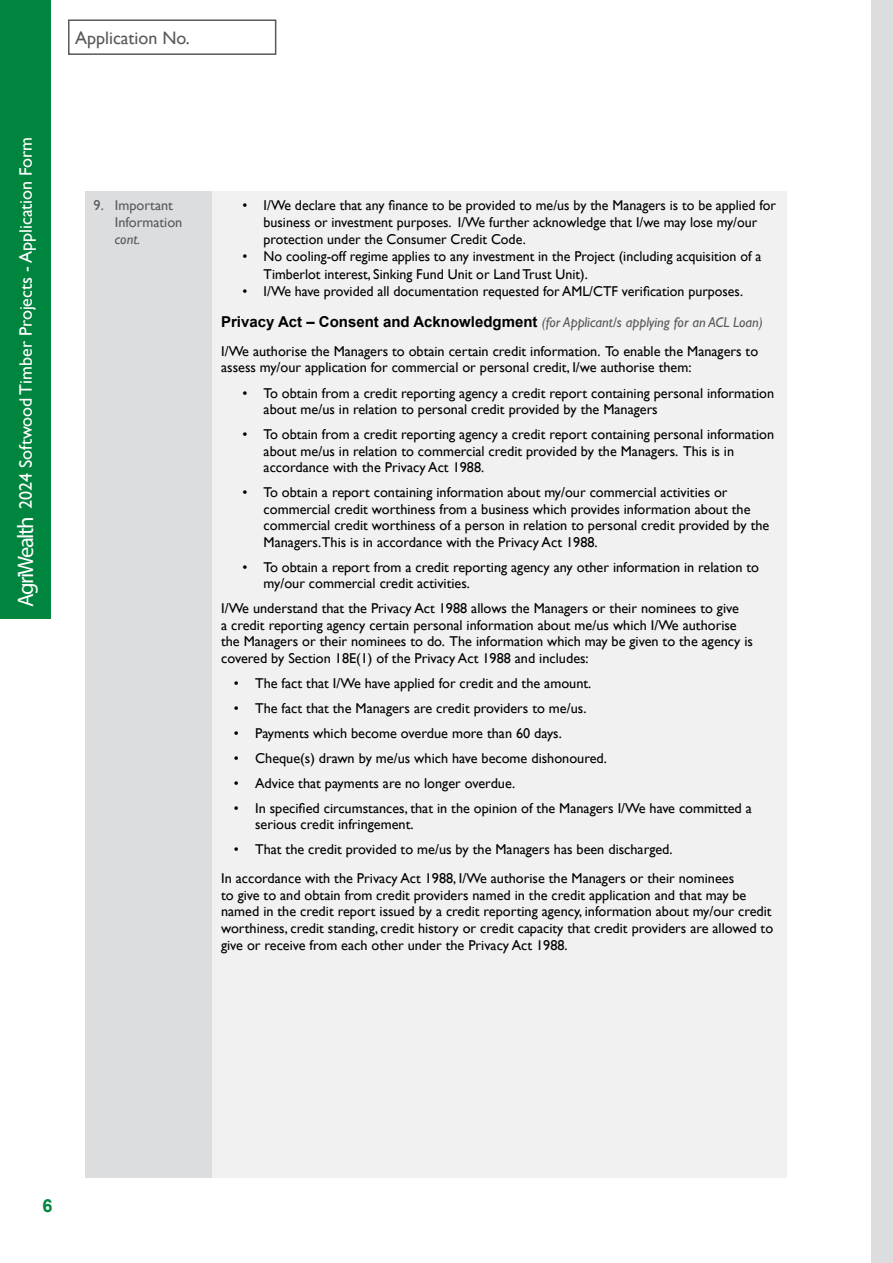
<style>
.page{position:relative;width:893px;height:1263px;background:#fff}
.page>*{position:absolute;margin:0;border:0;box-sizing:border-box;transform-origin:0 0}
.t1{font:22.5px "Myriad Pro";letter-spacing:-.07em;color:#fff}
.t2{font:18px "Gill Sans";color:#fff}
.t3{font:18px "Gill Sans";color:#58595b}
.t4{font:700 18px "Arial";color:#00853f}
.t5{font:14.25px/16.5px "Gill Sans";color:#000}
.t6{font:14.25px/17.1px "Gill Sans";color:#58595b}
.t7{font:italic 14.25px "Gill Sans";color:#58595b}
.s1{font-family:"Arial";font-weight:700;font-size:15px}
.s2{font-style:italic;color:#58595b}
</style>
<div class="page">
<div style="left:68px;top:19px;width:208px;height:36px;border:2px solid #58595b"></div>
<div style="left:85px;top:191px;width:127px;height:987px;background:#dcddde"></div>
<div style="left:212px;top:191px;width:575px;height:987px;background:#f1f1f2"></div>
<div style="left:872px;top:0;width:21px;height:1263px;background:#dcddde"></div>
<div style="left:0;top:0;width:50px;height:619px;background:#00853f"></div>
<p class="t2" style="left:15px;top:509px;width:374px;rotate:-90deg">2024 Softwood Timber Projects - Application Form</p>
<h1 class="t1" style="left:12px;top:607px;width:92px;rotate:-90deg">AgriWealth</h1>
<p class="t3" style="left:75px;top:27px;width:116px">Application No.</p>
<p class="t6" style="left:115px;top:196px;width:69px;text-indent:-21px">9. Important<br>Information</p>
<p class="t7" style="left:115px;top:231px;width:27px">cont.</p>
<p class="t5" style="left:264px;top:196px;width:514px;line-height:17.2px;text-indent:-21px">• I/We declare that any finance to be provided to me/us by the Managers is to be applied for business or investment purposes. I/We further acknowledge that I/we may lose my/our protection under the Consumer Credit Code.</p>
<p class="t5" style="left:264px;top:248px;width:499px;line-height:17.2px;text-indent:-21px">• No cooling-off regime applies to any investment in the Project (including acquisition of a<br>Timberlot interest, Sinking Fund Unit or Land Trust Unit).</p>
<p class="t5" style="left:221px;top:276px;width:543px;line-height:30.8px;text-align:center">• I/We have provided all documentation requested for AML/CTF verification purposes.<br><span class="s1">Privacy Act – Consent and Acknowledgment</span> <span class="s2">(for Applicant/s applying for an ACL Loan)</span></p>
<p class="t5" style="left:221px;top:343px;width:539px">I/We authorise the Managers to obtain certain credit information. To enable the Managers to assess my/our application for commercial or personal credit, I/we authorise them:</p>
<p class="t5" style="left:264px;top:384px;width:512px;text-indent:-21px">• To obtain from a credit reporting agency a credit report containing personal information about me/us in relation to personal credit provided by the Managers</p>
<p class="t5" style="left:264px;top:426px;width:512px;text-indent:-21px">• To obtain from a credit reporting agency a credit report containing personal information about me/us in relation to commercial credit provided by the Managers. This is in accordance with the Privacy Act 1988.</p>
<p class="t5" style="left:264px;top:484px;width:507px;text-indent:-21px">• To obtain a report containing information about my/our commercial activities or commercial credit worthiness from a business which provides information about the commercial credit worthiness of a person in relation to personal credit provided by the Managers.This is in accordance with the Privacy Act 1988.</p>
<p class="t5" style="left:264px;top:558px;width:497px;text-indent:-21px">• To obtain a report from a credit reporting agency any other information in relation to my/our commercial credit activities.</p>
<p class="t5" style="left:221px;top:600px;width:533px">I/We understand that the Privacy Act 1988 allows the Managers or their nominees to give<br>a credit reporting agency certain personal information about me/us which I/We authorise the Managers or their nominees to do. The information which may be given to the agency is covered by Section 18E(1) of the Privacy Act 1988 and includes:</p>
<p class="t5" style="left:234px;top:674px;width:359px">• The fact that I/We have applied for credit and the amount.</p>
<p class="t5" style="left:234px;top:699px;width:354px">• The fact that the Managers are credit providers to me/us.</p>
<p class="t5" style="left:234px;top:724px;width:330px">• Payments which become overdue more than 60 days.</p>
<p class="t5" style="left:234px;top:749px;width:375px">• Cheque(s) drawn by me/us which have become dishonoured.</p>
<p class="t5" style="left:234px;top:774px;width:283px">• Advice that payments are no longer overdue.</p>
<p class="t5" style="left:255px;top:799px;width:498px;text-indent:-21px">• In specified circumstances, that in the opinion of the Managers I/We have committed a serious credit infringement.</p>
<p class="t5" style="left:221px;top:834px;width:515px;line-height:29.2px;text-indent:13px">• That the credit provided to me/us by the Managers has been discharged.<br>In accordance with the Privacy Act 1988, I/We authorise the Managers or their nominees</p>
<p class="t5" style="left:221px;top:886px;width:554px">to give to and obtain from credit providers named in the credit application and that may be named in the credit report issued by a credit reporting agency, information about my/our credit worthiness, credit standing, credit history or credit capacity that credit providers are allowed to give or receive from each other under the Privacy Act 1988.</p>
<p class="t4" style="left:43px;top:1194px;width:12px">6</p>
</div>
